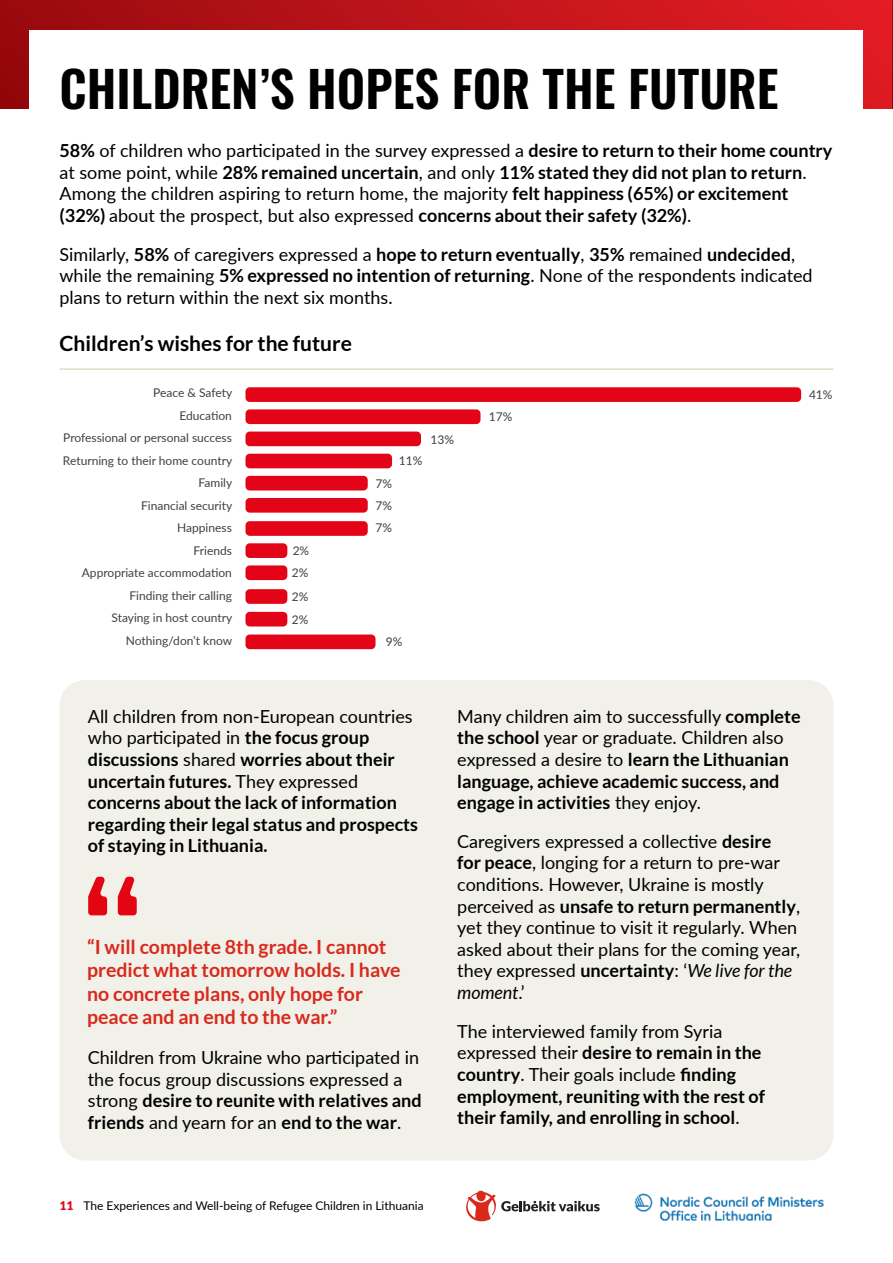
<style>
.page{position:relative;width:893px;height:1263px;background:#fff}
.page>*{position:absolute;margin:0;border:0;box-sizing:border-box;transform-origin:0 0}
.t1{font:49.5px "Oswald";color:#000}
.t2{font:700 21px "Lato";color:#000}
.t3{font:700 19.5px/23.4px "Lato";color:#d9291c}
.t4{font:18px/21.6px "Lato";color:#000}
.t5{font:700 18px/21.6px "Lato";color:#000}
.t6{font:12px/22.5px "Lato";color:#404040}
.t7{font:12px "Lato";color:#000}
.s1{font-weight:700}
.s2{font-weight:400}
.s3{font-style:italic}
.s4{font-weight:900;color:#e30517}
</style>
<div class="page">
<div style="left:0;top:0;width:893px;height:108px;background:linear-gradient(to right,#980b0e,#e41d25)"></div>
<div style="left:30px;top:30px;width:833px;height:1018px;background:#fff"></div>
<hr style="left:892px;top:0;width:1px;height:108px;background:#95070a">
<img style="left:634px;top:1193px;width:190px;height:28px">
<svg style="left:466px;top:1190px;width:134px;height:32px"></svg>
<div style="left:60px;top:680px;width:773px;height:480px;background:#f1f0e9;border-radius:26px"></div>
<hr style="left:60px;top:368px;width:773px;height:2px;background:#dedbc9">
<div style="left:245px;top:387px;width:556px;height:15px;background:#e30517;border-radius:4px"></div>
<div style="left:245px;top:409px;width:235px;height:15px;background:#e30517;border-radius:4px"></div>
<div style="left:245px;top:432px;width:176px;height:14px;background:#e30517;border-radius:4px"></div>
<div style="left:245px;top:454px;width:147px;height:14px;background:#e30517;border-radius:4px"></div>
<div style="left:245px;top:476px;width:123px;height:14px;background:#e30517;border-radius:4px"></div>
<div style="left:245px;top:498px;width:123px;height:15px;background:#e30517;border-radius:4px"></div>
<div style="left:245px;top:521px;width:123px;height:15px;background:#e30517;border-radius:4px"></div>
<div style="left:245px;top:543px;width:42px;height:15px;background:#e30517;border-radius:4px"></div>
<div style="left:245px;top:565px;width:42px;height:15px;background:#e30517;border-radius:4px"></div>
<div style="left:245px;top:589px;width:42px;height:15px;background:#e30517;border-radius:4px"></div>
<div style="left:245px;top:612px;width:42px;height:14px;background:#e30517;border-radius:4px"></div>
<div style="left:245px;top:634px;width:130px;height:15px;background:#e30517;border-radius:4px"></div>
<svg style="left:88px;top:877px;width:49px;height:38px"></svg>
<h1 class="t1" style="left:60px;top:45px;width:720px">CHILDREN’S HOPES FOR THE FUTURE</h1>
<p class="t4" style="left:60px;top:139px;width:774px"><span class="s1">58%</span> of children who participated in the survey expressed a <span class="s1">desire to return to their home country </span>at some point, while <span class="s1">28% remained uncertain</span>, and only <span class="s1">11% stated they did not plan to return</span>.<br>Among the children aspiring to return home, the majority <span class="s1">felt happiness (65%) or excitement (32%)</span> about the prospect, but also expressed <span class="s1">concerns about their safety (32%)</span>.</p>
<p class="t4" style="left:60px;top:243px;width:755px">Similarly, <span class="s1">58%</span> of caregivers expressed a <span class="s1">hope to return eventually</span>, <span class="s1">35%</span> remained <span class="s1">undecided</span>, while the remaining <span class="s1">5% expressed no intention of returning</span>. None of the respondents indicated plans to return within the next six months.</p>
<p class="t2" style="left:60px;top:331px;width:294px">Children’s wishes for the future</p>
<p class="t6" style="left:63px;top:381px;width:171px;text-align:right">Peace &amp; Safety<br>Education<br>Professional or personal success<br>Returning to their home country<br>Family<br>Financial security<br>Happiness<br>Friends<br>Appropriate accommodation<br>Finding their calling<br>Staying in host country<br>Nothing/don’t know</p>
<p class="t6" style="left:292px;top:539px;width:19px">2%<br>2%</p>
<p class="t6" style="left:292px;top:585px;width:18px">2%<br>2%</p>
<p class="t6" style="left:375px;top:471px;width:18px">7%</p>
<p class="t6" style="left:375px;top:516px;width:18px">7%</p>
<p class="t6" style="left:375px;top:493px;width:18px">7%</p>
<p class="t6" style="left:399px;top:449px;width:25px">11%</p>
<p class="t6" style="left:431px;top:427px;width:25px">13%</p>
<p class="t6" style="left:386px;top:630px;width:18px">9%</p>
<p class="t6" style="left:489px;top:405px;width:25px">17%</p>
<p class="t6" style="left:809px;top:382px;width:25px">41%</p>
<p class="t5" style="left:88px;top:705px;width:332px"><span class="s2">All children from non-European countries who participated in</span> the focus group discussions <span class="s2">shared</span> worries about their uncertain futures. <span class="s2">They expressed </span>concerns about the lack of information regarding their legal status and prospects of staying in Lithuania.</p>
<p class="t3" style="left:87px;top:935px;width:315px">“I will complete 8th grade. I cannot predict what tomorrow holds. I have no concrete plans, only hope for peace and an end to the war.”</p>
<p class="t4" style="left:88px;top:1046px;width:335px">Children from Ukraine who participated in the focus group discussions expressed a strong <span class="s1">desire to reunite with relatives and friends</span> and yearn for an <span class="s1">end to the war</span>.</p>
<p class="t5" style="left:457px;top:705px;width:345px"><span class="s2">Many children aim to successfully</span> complete the school <span class="s2">year or graduate. Children also expressed a desire to</span> learn the Lithuanian language, achieve academic success, and engage in activities <span class="s2">they enjoy.</span></p>
<p class="t4" style="left:457px;top:830px;width:345px">Caregivers expressed a collective <span class="s1">desire<br>for peace</span>, longing for a return to pre-war conditions. However, Ukraine is mostly perceived as <span class="s1">unsafe to return permanently</span>, yet they continue to visit it regularly. When asked about their plans for the coming year, they expressed <span class="s1">uncertainty</span>: ‘<span class="s3">We live for the moment</span>.’</p>
<p class="t5" style="left:457px;top:1020px;width:309px"><span class="s2">The interviewed family from Syria expressed their</span> desire to remain in the country<span class="s2">. Their goals include</span> finding employment, reuniting with the rest of their family, and enrolling in school<span class="s2">.</span></p>
<p class="t7" style="left:60px;top:1197px;width:366px"><span class="s4">11</span> The Experiences and Well-being of Refugee Children in Lithuania</p>
</div>
